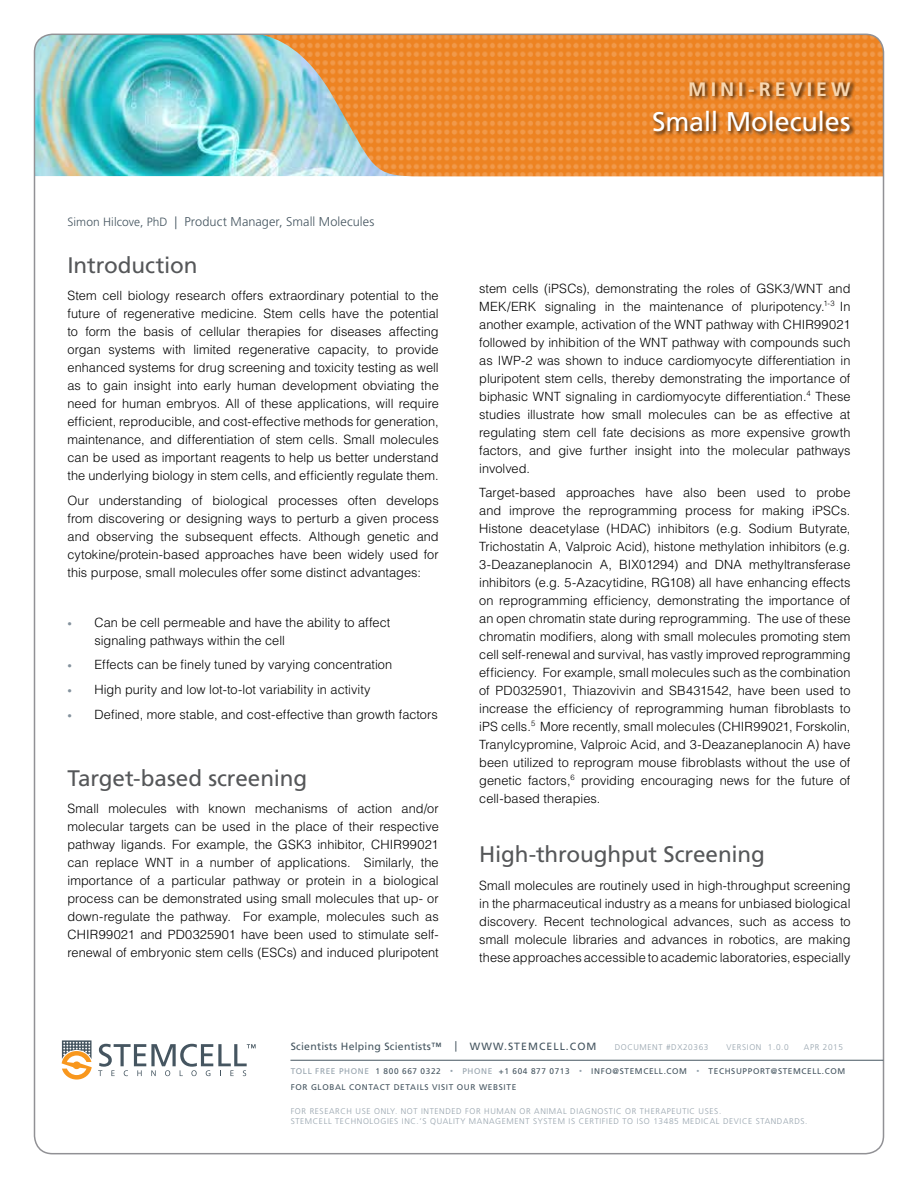
<style>
.page{position:relative;width:918px;height:1188px;background:#fff}
.page>*{position:absolute;margin:0;border:0;box-sizing:border-box;transform-origin:0 0}
.t1{font:27px "Frutiger LT Std";letter-spacing:-.01em;color:#fff}
.t2{font:22.5px "Frutiger LT Std";letter-spacing:-.005em;color:#555759}
.t3{font:700 19.5px "Frutiger LT Std";letter-spacing:.205em;color:#f7d6b0}
.t4{font:300 12.75px/18px "Helvetica LT Std";color:#000;text-align:justify}
.t5{font:300 12.75px "Frutiger LT Std";letter-spacing:.005em;color:#455560}
.t6{font:10.5px "Frutiger LT Std";letter-spacing:.025em;color:#455560}
.t7{font:300 8.25px/9.9px "Frutiger LT Std";letter-spacing:.075em;color:#95a2ac}
.t8{font:8.25px/16.6px "Frutiger LT Std";letter-spacing:.075em;color:#455560}
.s1{font-size:12px}
.s2{font-size:9px;color:#84929d}
.s3{color:#95a2ac}
.s4{font-size:6px;color:#95a2ac}
</style>
<div class="page">
<img style="left:34px;top:34px;width:205px;height:142px">
<img style="left:239px;top:34px;width:645px;height:142px">
<div style="left:652px;top:110px;width:203px;height:27px;background:#000;opacity:.7"></div>
<div style="left:689px;top:80px;width:167px;height:21px;background:#000;opacity:.7"></div>
<svg style="left:62px;top:1040px;width:30px;height:40px"></svg>
<svg style="left:98px;top:1044px;width:158px;height:32px"></svg>
<hr style="left:290px;top:1060px;width:593px;height:1px;background:#455560">
<h3 class="t3" style="left:688px;top:77px;width:164px">MINI-REVIEW</h3>
<p class="t5" style="left:68px;top:215px;width:308px"><span class="s1">Simon Hilcove, PhD</span> | Product Manager, Small Molecules</p>
<h2 class="t2" style="left:68px;top:252px;width:132px">Introduction</h2>
<p class="t4" style="left:68px;top:287px;width:373px">Stem cell biology research offers extraordinary potential to the future of regenerative medicine. Stem cells have the potential to form the basis of cellular therapies for diseases affecting organ systems with limited regenerative capacity, to provide enhanced systems for drug screening and toxicity testing as well as to gain insight into early human development obviating the need for human embryos. All of these applications, will require efficient, reproducible, and cost-effective methods for generation, maintenance, and differentiation of stem cells. Small molecules can be used as important reagents to help us better understand the underlying biology in stem cells, and efficiently regulate them.</p>
<p class="t4" style="left:68px;top:492px;width:373px">Our understanding of biological processes often develops from discovering or designing ways to perturb a given process and observing the subsequent effects. Although genetic and cytokine/protein-based approaches have been widely used for this purpose, small molecules offer some distinct advantages:</p>
<p class="t4" style="left:94px;top:613px;width:297px;text-indent:-27px"><span class="s2">•</span> Can be cell permeable and have the ability to affect signaling pathways within the cell</p>
<p class="t4" style="left:68px;top:656px;width:326px"><span class="s2">•</span> Effects can be finely tuned by varying concentration</p>
<p class="t4" style="left:68px;top:680px;width:305px"><span class="s2">•</span> High purity and low lot-to-lot variability in activity</p>
<p class="t4" style="left:68px;top:705px;width:372px"><span class="s2">•</span> Defined, more stable, and cost-effective than growth factors</p>
<h2 class="t2" style="left:68px;top:765px;width:241px">Target-based screening</h2>
<p class="t4" style="left:68px;top:800px;width:373px">Small molecules with known mechanisms of action and/or molecular targets can be used in the place of their respective pathway ligands. For example, the GSK3 inhibitor, CHIR99021 can replace WNT in a number of applications. Similarly, the importance of a particular pathway or protein in a biological process can be demonstrated using small molecules that up- or down-regulate the pathway. For example, molecules such as CHIR99021 and PD0325901 have been used to stimulate self&shy;renewal of embryonic stem cells (ESCs) and induced pluripotent</p>
<h1 class="t1" style="left:652px;top:106px;width:200px">Small Molecules</h1>
<p class="t4" style="left:479px;top:279px;width:373px">stem cells (iPSCs), demonstrating the roles of GSK3/WNT and MEK/ERK signaling in the maintenance of pluripotency.<sup>1-3</sup> In another example, activation of the WNT pathway with CHIR99021 followed by inhibition of the WNT pathway with compounds such as IWP-2 was shown to induce cardiomyocyte differentiation in pluripotent stem cells, thereby demonstrating the importance of biphasic WNT signaling in cardiomyocyte differentiation.<sup>4</sup> These studies illustrate how small molecules can be as effective at regulating stem cell fate decisions as more expensive growth factors, and give further insight into the molecular pathways involved.</p>
<p class="t4" style="left:479px;top:484px;width:373px">Target-based approaches have also been used to probe and improve the reprogramming process for making iPSCs.<br>Histone deacetylase (HDAC) inhibitors (e.g. Sodium Butyrate, Trichostatin A, Valproic Acid), histone methylation inhibitors (e.g.<br>3-Deazaneplanocin A, BIX01294) and DNA methyltransferase inhibitors (e.g. 5-Azacytidine, RG108) all have enhancing effects on reprogramming efficiency, demonstrating the importance of an open chromatin state during reprogramming. The use of these chromatin modifiers, along with small molecules promoting stem cell self-renewal and survival, has vastly improved reprogramming efficiency. For example, small molecules such as the combination of PD0325901, Thiazovivin and SB431542, have been used to increase the efficiency of reprogramming human fibroblasts to iPS cells.<sup>5</sup> More recently, small molecules (CHIR99021, Forskolin, Tranylcypromine, Valproic Acid, and 3-Deazaneplanocin A) have been utilized to reprogram mouse fibroblasts without the use of genetic factors,<sup>6</sup> providing encouraging news for the future of cell-based therapies.</p>
<h2 class="t2" style="left:479px;top:841px;width:287px">High-throughput Screening</h2>
<p class="t4" style="left:479px;top:876px;width:373px">Small molecules are routinely used in high-throughput screening in the pharmaceutical industry as a means for unbiased biological discovery. Recent technological advances, such as access to small molecule libraries and advances in robotics, are making these approaches accessible to academic laboratories, especially</p>
<p class="t6" style="left:291px;top:1040px;width:307px">Scientists Helping Scientists™ | WWW.STEMCELL.COM</p>
<p class="t7" style="left:615px;top:1043px;width:95px">DOCUMENT #DX20363</p>
<p class="t7" style="left:727px;top:1043px;width:64px">VERSION 1.0.0</p>
<p class="t7" style="left:804px;top:1043px;width:41px">APR 2015</p>
<p class="t8" style="left:291px;top:1063px;width:556px"><span class="s3">TOLL FREE PHONE</span> 1 800 667 0322 <span class="s4">•</span> <span class="s3">PHONE</span> +1 604 877 0713 <span class="s4">•</span> INFO@STEMCELL.COM <span class="s4">•</span> TECHSUPPORT@STEMCELL.COM<br>FOR GLOBAL CONTACT DETAILS VISIT OUR WEBSITE</p>
<p class="t7" style="left:291px;top:1106px;width:518px">FOR RESEARCH USE ONLY. NOT INTENDED FOR HUMAN OR ANIMAL DIAGNOSTIC OR THERAPEUTIC USES.<br>STEMCELL TECHNOLOGIES INC.’S QUALITY MANAGEMENT SYSTEM IS CERTIFIED TO ISO 13485 MEDICAL DEVICE STANDARDS.</p>
</div>
